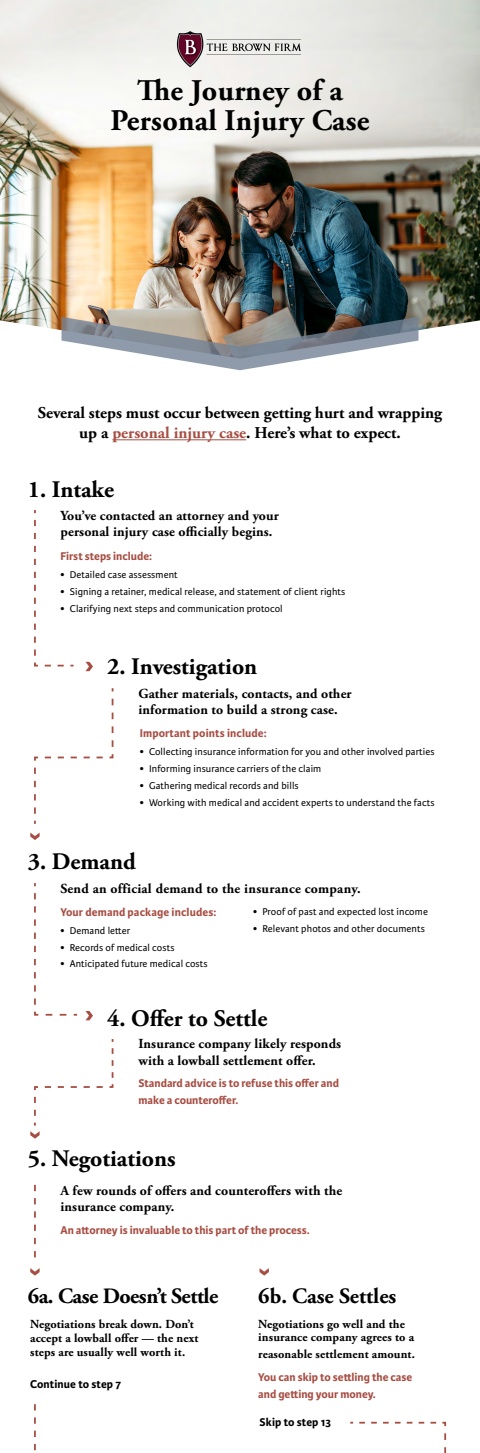
<style>
.page{position:relative;width:480px;height:1453px;background:#fff}
.page>*{position:absolute;margin:0;border:0;box-sizing:border-box;transform-origin:0 0}
.t1{font:700 30px/30px "Adobe Garamond Pro";letter-spacing:.01em;color:#000;text-align:center}
.t2{font:700 23.7px "Adobe Garamond Pro";color:#000}
.t3{font:700 21.9px "Adobe Garamond Pro";letter-spacing:-.02em;color:#000}
.t4{font:700 21.9px "Adobe Garamond Pro";color:#000}
.t5{font:700 16.5px/19.8px "Adobe Garamond Pro";color:#000;text-align:center}
.t6{font:700 13.8px/16.2px "Adobe Garamond Pro";letter-spacing:.01em;color:#000}
.t7{font:700 12.3px/14.1px "Adobe Garamond Pro";letter-spacing:.01em;color:#000}
.t8{font:700 12px/16.8px "Karmina Sans";color:#a74e43}
.t9{font:700 12px "Karmina Sans";letter-spacing:.01em;color:#000}
.t10{font:10.5px "Karmina Sans";letter-spacing:.01em;color:#000}
.s1{color:#a74e43}
.s2{font-family:"Adobe Garamond Pro";font-weight:700;font-size:10.2px}
</style>
<div class="page">
<img style="left:0;top:0;width:480px;height:341px">
<hr style="left:112px;top:439px;width:134px;height:1px;background:#a74e43">
<svg style="left:62px;top:317px;width:356px;height:53px"></svg>
<svg style="left:30px;top:1268px;width:10px;height:8px"></svg>
<svg style="left:30px;top:833px;width:10px;height:7px"></svg>
<svg style="left:86px;top:1011px;width:7px;height:9px"></svg>
<svg style="left:86px;top:662px;width:7px;height:9px"></svg>
<svg style="left:260px;top:1268px;width:9px;height:8px"></svg>
<img style="left:177px;top:31px;width:126px;height:36px">
<svg style="left:34px;top:510px;width:40px;height:157px"></svg>
<svg style="left:34px;top:883px;width:44px;height:133px"></svg>
<svg style="left:34px;top:1185px;width:2px;height:72px"></svg>
<svg style="left:34px;top:1404px;width:2px;height:47px"></svg>
<svg style="left:34px;top:688px;width:80px;height:136px"></svg>
<svg style="left:30px;top:1039px;width:84px;height:100px"></svg>
<svg style="left:350px;top:1421px;width:97px;height:32px"></svg>
<p class="t1" style="left:110px;top:76px;width:261px">The Journey of a<br>Personal Injury Case</p>
<p class="t5" style="left:38px;top:404px;width:406px">Several steps must occur between getting hurt and wrapping up a <span class="s1">personal injury case</span>. Here’s what to expect.</p>
<p class="t2" style="left:28px;top:475px;width:88px">1. Intake</p>
<p class="t6" style="left:60px;top:508px;width:220px">You’ve contacted an attorney and your personal injury case officially begins.</p>
<p class="t8" style="left:60px;top:548px;width:93px">First steps include:</p>
<p class="t10" style="left:60px;top:569px;width:119px"><span class="s2">•</span> Detailed case assessment</p>
<p class="t10" style="left:60px;top:586px;width:286px"><span class="s2">•</span> Signing a retainer, medical release, and statement of client rights</p>
<p class="t10" style="left:60px;top:603px;width:224px"><span class="s2">•</span> Clarifying next steps and communication protocol</p>
<p class="t2" style="left:107px;top:652px;width:152px">2. Investigation</p>
<p class="t6" style="left:138px;top:686px;width:215px">Gather materials, contacts, and other information to build a strong case.</p>
<p class="t8" style="left:140px;top:725px;width:129px">Important points include:</p>
<p class="t10" style="left:140px;top:746px;width:297px"><span class="s2">•</span> Collecting insurance information for you and other involved parties</p>
<p class="t10" style="left:140px;top:763px;width:183px"><span class="s2">•</span> Informing insurance carriers of the claim</p>
<p class="t10" style="left:140px;top:780px;width:161px"><span class="s2">•</span> Gathering medical records and bills</p>
<p class="t10" style="left:140px;top:797px;width:296px"><span class="s2">•</span> Working with medical and accident experts to understand the facts</p>
<p class="t2" style="left:28px;top:848px;width:110px">3. Demand</p>
<p class="t6" style="left:60px;top:881px;width:302px">Send an official demand to the insurance company.</p>
<p class="t8" style="left:60px;top:904px;width:158px">Your demand package includes:</p>
<p class="t10" style="left:60px;top:925px;width:71px"><span class="s2">•</span> Demand letter</p>
<p class="t10" style="left:60px;top:941px;width:116px"><span class="s2">•</span> Records of medical costs</p>
<p class="t10" style="left:60px;top:958px;width:149px"><span class="s2">•</span> Anticipated future medical costs</p>
<p class="t10" style="left:253px;top:905px;width:176px"><span class="s2">•</span> Proof of past and expected lost income</p>
<p class="t10" style="left:253px;top:922px;width:173px"><span class="s2">•</span> Relevant photos and other documents</p>
<p class="t2" style="left:107px;top:1004px;width:162px">4. Offer to Settle</p>
<p class="t6" style="left:138px;top:1036px;width:204px">Insurance company likely responds with a lowball settlement offer.</p>
<p class="t8" style="left:138px;top:1075px;width:202px">Standard advice is to refuse this offer and make a counteroffer.</p>
<p class="t2" style="left:28px;top:1145px;width:149px">5. Negotiations</p>
<p class="t6" style="left:60px;top:1183px;width:283px">A few rounds of offers and counteroffers with the insurance company.</p>
<p class="t8" style="left:60px;top:1222px;width:251px">An attorney is invaluable to this part of the process.</p>
<p class="t3" style="left:28px;top:1284px;width:192px">6a. Case Doesn’t Settle</p>
<p class="t4" style="left:258px;top:1284px;width:140px">6b. Case Settles</p>
<p class="t7" style="left:30px;top:1317px;width:170px">Negotiations break down. Don’t accept a lowball offer — the next steps are usually well worth it.</p>
<p class="t7" style="left:258px;top:1318px;width:157px;line-height:13.2px">Negotiations go well and the insurance company agrees to a</p>
<p class="t7" style="left:258px;top:1347px;width:158px">reasonable settlement amount.</p>
<p class="t8" style="left:258px;top:1369px;width:155px">You can skip to settling the case and getting your money.</p>
<p class="t9" style="left:30px;top:1377px;width:92px">Continue to step 7</p>
<p class="t9" style="left:260px;top:1415px;width:73px">Skip to step 13</p>
</div>
